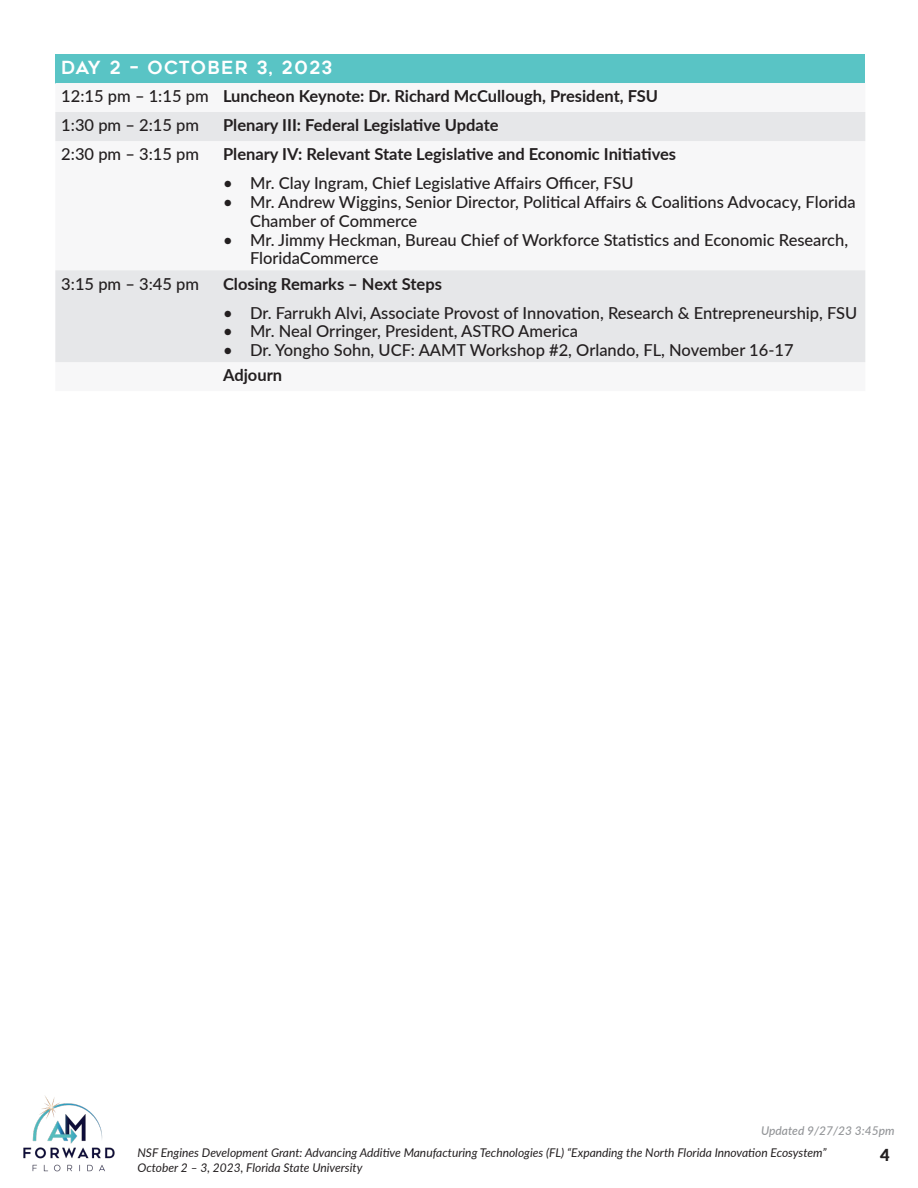
<style>
.page{position:relative;width:918px;height:1188px;background:#fff}
.page>*{position:absolute;margin:0;border:0;box-sizing:border-box;transform-origin:0 0}
.t1{font:18px "Geometos";letter-spacing:.075em;color:#fff}
.t2{font:500 16.5px/18.8px "Lato";color:#231f20}
.t3{font:700 16.5px/29px "Lato";color:#231f20}
.t4{font:900 16.5px "Lato";color:#231f20}
.t5{font:italic 12px/15px "Lato";color:#231f20}
.t6{font:italic 500 12px "Lato";color:#939598}
.s1{font-weight:500}
</style>
<div class="page">
<img style="left:23px;top:1095px;width:92px;height:77px">
<div style="left:55px;top:54px;width:810px;height:29px;background:#59c4c5"></div>
<svg style="left:55px;top:112px;width:810px;height:250px"></svg>
<p class="t1" style="left:61px;top:57px;width:273px">DAY 2 – OCTOBER 3, 2023</p>
<p class="t3" style="left:61px;top:81px;width:598px"><span class="s1">12:15 pm – 1:15 pm</span> Luncheon Keynote: Dr. Richard McCullough, President, FSU<br><span class="s1">1:30 pm – 2:15 pm</span></p>
<p class="t3" style="left:223px;top:110px;width:277px">Plenary III: Federal Legislative Update</p>
<p class="t2" style="left:61px;top:144px;width:139px">2:30 pm – 3:15 pm</p>
<p class="t3" style="left:223px;top:139px;width:455px">Plenary IV: Relevant State Legislative and Economic Initiatives</p>
<p class="t2" style="left:223px;top:173px;width:412px">• Mr. Clay Ingram, Chief Legislative Affairs Officer, FSU</p>
<p class="t2" style="left:250px;top:192px;width:607px;text-indent:-27px">• Mr. Andrew Wiggins, Senior Director, Political Affairs &amp; Coalitions Advocacy, Florida<br>Chamber of Commerce</p>
<p class="t2" style="left:250px;top:229px;width:600px;text-indent:-27px">• Mr. Jimmy Heckman, Bureau Chief of Workforce Statistics and Economic Research,<br>FloridaCommerce</p>
<p class="t2" style="left:61px;top:273px;width:139px">3:15 pm – 3:45 pm</p>
<p class="t3" style="left:223px;top:268px;width:220px">Closing Remarks – Next Steps</p>
<p class="t2" style="left:223px;top:302px;width:636px">• Dr. Farrukh Alvi, Associate Provost of Innovation, Research &amp; Entrepreneurship, FSU</p>
<p class="t2" style="left:223px;top:321px;width:356px">• Mr. Neal Orringer, President, ASTRO America</p>
<p class="t2" style="left:223px;top:340px;width:572px">• Dr. Yongho Sohn, UCF: AAMT Workshop #2, Orlando, FL, November 16-17</p>
<p class="t3" style="left:223px;top:360px;width:61px">Adjourn</p>
<p class="t6" style="left:761px;top:1122px;width:135px">Updated 9/27/23 3:45pm</p>
<p class="t5" style="left:137px;top:1145px;width:691px">NSF Engines Development Grant: Advancing Additive Manufacturing Technologies (FL) “Expanding the North Florida Innovation Ecosystem”<br>October 2 – 3, 2023, Florida State University</p>
<p class="t4" style="left:880px;top:1142px;width:11px">4</p>
</div>
